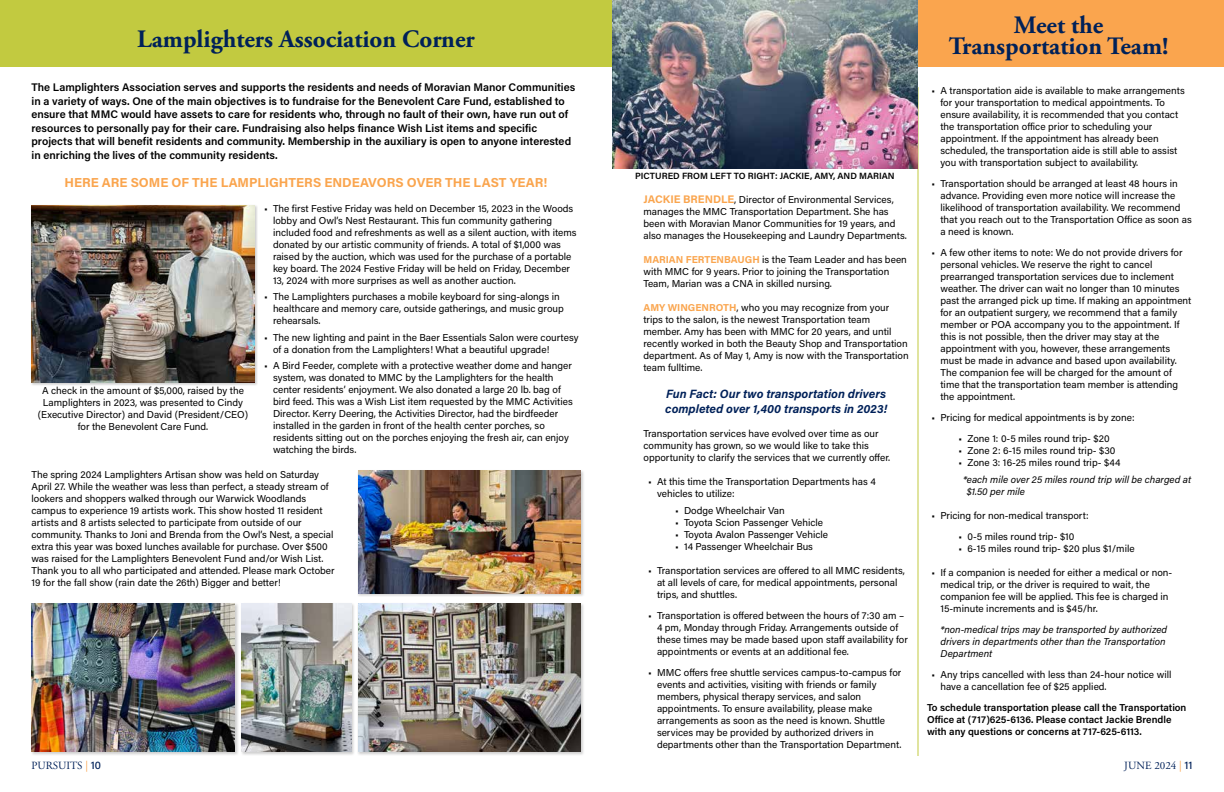
<style>
.page{position:relative;width:1224px;height:792px;background:#fff}
.page>*{position:absolute;margin:0;border:0;box-sizing:border-box;transform-origin:0 0}
.t1{font:700 25px "Adobe Garamond Pro";color:#002159}
.t2{font:700 13px "Acumin Pro";color:#faa54e}
.t3{font:italic 700 12px/15px "Acumin Pro";color:#002159}
.t4{font:600 11px/13.5px "Acumin Pro";color:#000}
.t5{font:11px "Adobe Garamond Pro";color:#002159}
.t6{font:10px/12px "Acumin Pro";color:#000}
.t7{font:italic 10px/12px "Acumin Pro";color:#000}
.t8{font:600 10px/12px "Acumin Pro";color:#000}
.t9{font:600 9px "Acumin Pro";color:#000}
.s1{font-weight:700;font-size:11px;color:#faa54e}
.s2{font-weight:700;color:#faa54e}
.s3{color:#faa54e}
.s4{font-family:"Acumin Pro";font-weight:500}
</style>
<div class="page">
<div style="left:612px;top:0;width:612px;height:67px;background:#faa54e"></div>
<div style="left:0;top:0;width:612px;height:67px;background:#c2ca40"></div>
<hr style="left:918px;top:87px;width:1px;height:669px;background:#c2ca40">
<div style="left:30px;top:204px;width:228px;height:182px;background:#000;opacity:.2"></div>
<img style="left:32px;top:205px;width:223px;height:178px">
<div style="left:357px;top:469px;width:228px;height:128px;background:#000;opacity:.2"></div>
<img style="left:358px;top:471px;width:222px;height:122px">
<div style="left:30px;top:602px;width:209px;height:154px;background:#000;opacity:.2"></div>
<img style="left:32px;top:603px;width:203px;height:149px">
<div style="left:357px;top:602px;width:228px;height:154px;background:#000;opacity:.2"></div>
<img style="left:358px;top:603px;width:222px;height:149px">
<div style="left:240px;top:602px;width:115px;height:154px;background:#000;opacity:.2"></div>
<img style="left:242px;top:603px;width:109px;height:149px">
<img style="left:612px;top:0;width:306px;height:168px">
<h1 class="t1" style="left:1014px;top:11px;width:91px">Meet the</h1>
<h1 class="t1" style="left:137px;top:25px;width:339px">Lamplighters Association Corner</h1>
<h1 class="t1" style="left:949px;top:32px;width:221px">Transportation Team!</h1>
<p class="t4" style="left:32px;top:80px;width:545px">The Lamplighters Association serves and supports the residents and needs of Moravian Manor Communities in a variety of ways. One of the main objectives is to fundraise for the Benevolent Care Fund, established to ensure that MMC would have assets to care for residents who, through no fault of their own, have run out of resources to personally pay for their care. Fundraising also helps finance Wish List items and specific projects that will benefit residents and community. Membership in the auxiliary is open to anyone interested in enriching the lives of the community residents.</p>
<h2 class="t2" style="left:64px;top:173px;width:485px">HERE ARE SOME OF THE LAMPLIGHTERS ENDEAVORS OVER THE LAST YEAR!</h2>
<p class="t6" style="left:38px;top:384px;width:212px;text-align:center">A check in the amount of $5,000, raised by the Lamplighters in 2023, was presented to Cindy (Executive Director) and David (President/CEO) for the Benevolent Care Fund.</p>
<p class="t6" style="left:273px;top:202px;width:305px;text-indent:-9px">• The first Festive Friday was held on December 15, 2023 in the Woods lobby and Owl’s Nest Restaurant. This fun community gathering included food and refreshments as well as a silent auction, with items donated by our artistic community of friends. A total of $1,000 was raised by the auction, which was used for the purchase of a portable key board. The 2024 Festive Friday will be held on Friday, December 13, 2024 with more surprises as well as another auction.</p>
<p class="t6" style="left:273px;top:290px;width:292px;text-indent:-9px">• The Lamplighters purchases a mobile keyboard for sing-alongs in healthcare and memory care, outside gatherings, and music group rehearsals.</p>
<p class="t6" style="left:273px;top:331px;width:307px;text-indent:-9px">• The new lighting and paint in the Baer Essentials Salon were courtesy of a donation from the Lamplighters! What a beautiful upgrade!</p>
<p class="t6" style="left:273px;top:359px;width:301px;text-indent:-9px">• A Bird Feeder, complete with a protective weather dome and hanger system, was donated to MMC by the Lamplighters for the health center residents’ enjoyment. We also donated a large 20 lb. bag of bird feed. This was a Wish List item requested by the MMC Activities Director. Kerry Deering, the Activities Director, had the birdfeeder installed in the garden in front of the health center porches, so residents sitting out on the porches enjoying the fresh air, can enjoy watching the birds.</p>
<p class="t6" style="left:32px;top:468px;width:305px">The spring 2024 Lamplighters Artisan show was held on Saturday April 27. While the weather was less than perfect, a steady stream of lookers and shoppers walked through our Warwick Woodlands campus to experience 19 artists work. This show hosted 11 resident artists and 8 artists selected to participate from outside of our community. Thanks to Joni and Brenda from the Owl’s Nest, a special extra this year was boxed lunches available for purchase. Over $500 was raised for the Lamplighters Benevolent Fund and/or Wish List.<br>Thank you to all who participated and attended. Please mark October 19 for the fall show (rain date the 26th) Bigger and better!</p>
<p class="t9" style="left:635px;top:170px;width:261px">PICTURED FROM LEFT TO RIGHT: JACKIE, AMY, AND MARIAN</p>
<p class="t6" style="left:643px;top:194px;width:265px"><span class="s1">JACKIE BRENDLE</span>, Director of Environmental Services, manages the MMC Transportation Department. She has been with Moravian Manor Communities for 19 years, and also manages the Housekeeping and Laundry Departments.</p>
<p class="t6" style="left:643px;top:254px;width:265px"><span class="s2">MARIAN FERTENBAUGH</span> is the Team Leader and has been with MMC for 9 years. Prior to joining the Transportation<br>Team, Marian was a CNA in skilled nursing.</p>
<p class="t6" style="left:643px;top:302px;width:267px"><span class="s2">AMY WINGENROTH</span>, who you may recognize from your trips to the salon, is the newest Transportation team member. Amy has been with MMC for 20 years, and until recently worked in both the Beauty Shop and Transportation department. As of May 1, Amy is now with the Transportation team fulltime.</p>
<p class="t3" style="left:665px;top:386px;width:223px">Fun Fact: Our two transportation drivers completed over 1,400 transports in 2023!</p>
<p class="t6" style="left:644px;top:428px;width:248px">Transportation services have evolved over time as our community has grown, so we would like to take this opportunity to clarify the services that we currently offer.</p>
<p class="t6" style="left:657px;top:476px;width:220px;text-indent:-9px">• At this time the Transportation Departments has 4 vehicles to utilize:</p>
<p class="t6" style="left:675px;top:504px;width:111px">• Dodge Wheelchair Van</p>
<p class="t6" style="left:675px;top:516px;width:150px">• Toyota Scion Passenger Vehicle</p>
<p class="t6" style="left:675px;top:528px;width:155px">• Toyota Avalon Passenger Vehicle</p>
<p class="t6" style="left:675px;top:540px;width:140px">• 14 Passenger Wheelchair Bus</p>
<p class="t6" style="left:657px;top:564px;width:250px;text-indent:-9px">• Transportation services are offered to all MMC residents, at all levels of care, for medical appointments, personal trips, and shuttles.</p>
<p class="t6" style="left:657px;top:609px;width:252px;text-indent:-9px">• Transportation is offered between the hours of 7:30 am – 4 pm, Monday through Friday. Arrangements outside of these times may be made based upon staff availability for appointments or events at an additional fee.</p>
<p class="t6" style="left:657px;top:666px;width:246px;text-indent:-9px">• MMC offers free shuttle services campus-to-campus for events and activities, visiting with friends or family members, physical therapy services, and salon appointments. To ensure availability, please make arrangements as soon as the need is known. Shuttle services may be provided by authorized drivers in departments other than the Transportation Department.</p>
<p class="t6" style="left:940px;top:85px;width:246px;text-indent:-9px">• A transportation aide is available to make arrangements for your transportation to medical appointments. To ensure availability, it is recommended that you contact the transportation office prior to scheduling your appointment. If the appointment has already been scheduled, the transportation aide is still able to assist you with transportation subject to availability.</p>
<p class="t6" style="left:940px;top:178px;width:253px;text-indent:-9px">• Transportation should be arranged at least 48 hours in advance. Providing even more notice will increase the likelihood of transportation availability. We recommend that you reach out to the Transportation Office as soon as a need is known.</p>
<p class="t6" style="left:940px;top:247px;width:252px;text-indent:-9px">• A few other items to note: We do not provide drivers for personal vehicles. We reserve the right to cancel prearranged transportation services due to inclement weather. The driver can wait no longer than 10 minutes past the arranged pick up time. If making an appointment for an outpatient surgery, we recommend that a family member or POA accompany you to the appointment. If this is not possible, then the driver may stay at the appointment with you, however, these arrangements must be made in advance and based upon availability.<br>The companion fee will be charged for the amount of time that the transportation team member is attending the appointment.</p>
<p class="t6" style="left:932px;top:412px;width:205px">• Pricing for medical appointments is by zone:</p>
<p class="t6" style="left:958px;top:433px;width:153px">• Zone 1: 0-5 miles round trip- $20</p>
<p class="t6" style="left:958px;top:445px;width:158px">• Zone 2: 6-15 miles round trip- $30</p>
<p class="t6" style="left:958px;top:457px;width:163px">• Zone 3: 16-25 miles round trip- $44</p>
<p class="t7" style="left:967px;top:473px;width:226px;text-indent:-4px">*each mile over 25 miles round trip will be charged at $1.50 per mile</p>
<p class="t6" style="left:932px;top:509px;width:159px">• Pricing for non-medical transport:</p>
<p class="t6" style="left:958px;top:530px;width:118px">• 0-5 miles round trip- $10</p>
<p class="t6" style="left:958px;top:542px;width:178px">• 6-15 miles round trip- $20 plus $1/mile</p>
<p class="t6" style="left:940px;top:566px;width:233px;text-indent:-9px">• If a companion is needed for either a medical or non&shy;medical trip, or the driver is required to wait, the companion fee will be applied. This fee is charged in 15-minute increments and is $45/hr.</p>
<p class="t7" style="left:940px;top:623px;width:228px">*non-medical trips may be transported by authorized drivers in departments other than the Transportation<br>Department</p>
<p class="t6" style="left:940px;top:668px;width:232px;text-indent:-9px">• Any trips cancelled with less than 24-hour notice will have a cancellation fee of $25 applied.</p>
<p class="t8" style="left:927px;top:701px;width:261px">To schedule transportation please call the Transportation<br>Office at (717)625-6136. Please contact Jackie Brendle with any questions or concerns at 717-625-6113.</p>
<p class="t5" style="left:32px;top:759px;width:71px">PURSUITS <span class="s3">|</span> <span class="s4">10</span></p>
<p class="t5" style="left:1124px;top:759px;width:70px">JUNE 2024 <span class="s3">|</span> <span class="s4">11</span></p>
</div>
